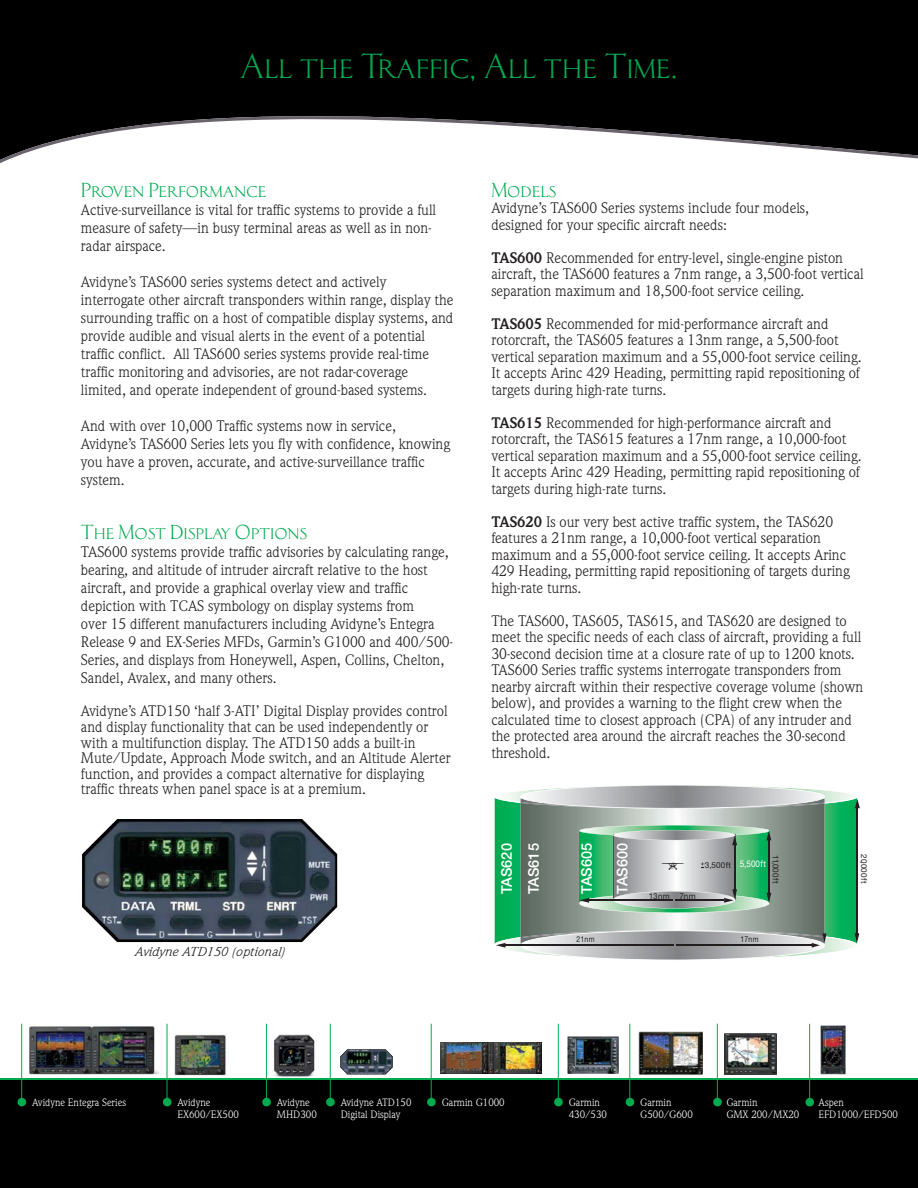
<style>
.page{position:relative;width:918px;height:1188px;background:#fff}
.page>*{position:absolute;margin:0;border:0;box-sizing:border-box;transform-origin:0 0}
.t1{font:36px "AT Classic Roman";color:#00ab50}
.t2{font:21px "AT Classic Roman";color:#00ab50}
.t3{font:16.35px "Transportation P01";color:#231f20}
.t4{font:15px/16.5px "Weidemann";color:#231f20}
.t5{font:500 14.55px "Helvetica Neue";color:#fff}
.t6{font:italic 12.75px "Weidemann";color:#231f20;scale:1.09 1}
.t7{font:10.5px/12px "Weidemann";color:#fff}
.t8{font:9.15px "Helvetica Neue";letter-spacing:.03em;color:#fff;scale:.89 1}
.t9{font:8.1px "Helvetica Neue";letter-spacing:.04em;color:#231f20}
.t10{font:8.1px "Helvetica Neue";letter-spacing:.04em;color:#231f20;scale:.84 1}
.s1{font-weight:700}
</style>
<div class="page">
<svg style="left:0;top:0;width:918px;height:164px"></svg>
<div style="left:0;top:1080px;width:918px;height:108px;background:#000"></div>
<hr style="left:0;top:1078px;width:918px;height:2px;background:#00ab50">
<svg style="left:495px;top:809px;width:362px;height:121px;background:#0aad59"></svg>
<img style="left:521px;top:809px;width:304px;height:121px">
<hr style="left:857px;top:807px;width:1px;height:128px;background:#231f20">
<svg style="left:494px;top:785px;width:366px;height:24px"></svg>
<svg style="left:579px;top:825px;width:192px;height:88px;background:#8ab79e"></svg>
<svg style="left:494px;top:930px;width:365px;height:30px"></svg>
<img style="left:82px;top:819px;width:255px;height:123px">
<img style="left:29px;top:1025px;width:131px;height:50px">
<img style="left:440px;top:1043px;width:102px;height:31px">
<img style="left:567px;top:1037px;width:51px;height:37px">
<img style="left:638px;top:1031px;width:64px;height:45px">
<img style="left:724px;top:1034px;width:52px;height:41px">
<img style="left:174px;top:1034px;width:53px;height:42px">
<img style="left:340px;top:1049px;width:53px;height:26px">
<img style="left:273px;top:1035px;width:42px;height:41px">
<hr style="left:21px;top:1024px;width:1px;height:78px;background:#00ab50">
<div style="left:18px;top:1098px;width:8px;height:8px;background:#00ab50;border-radius:50%"></div>
<hr style="left:167px;top:1024px;width:1px;height:78px;background:#00ab50">
<div style="left:163px;top:1098px;width:8px;height:8px;background:#00ab50;border-radius:50%"></div>
<hr style="left:266px;top:1024px;width:1px;height:78px;background:#00ab50">
<div style="left:262px;top:1098px;width:9px;height:8px;background:#00ab50;border-radius:50%"></div>
<hr style="left:330px;top:1024px;width:1px;height:78px;background:#00ab50">
<div style="left:326px;top:1098px;width:9px;height:8px;background:#00ab50;border-radius:50%"></div>
<hr style="left:431px;top:1024px;width:1px;height:78px;background:#00ab50">
<div style="left:427px;top:1098px;width:9px;height:8px;background:#00ab50;border-radius:50%"></div>
<hr style="left:558px;top:1024px;width:1px;height:78px;background:#00ab50">
<div style="left:554px;top:1098px;width:9px;height:8px;background:#00ab50;border-radius:50%"></div>
<hr style="left:629px;top:1024px;width:1px;height:78px;background:#00ab50">
<div style="left:626px;top:1098px;width:8px;height:8px;background:#00ab50;border-radius:50%"></div>
<hr style="left:717px;top:1024px;width:1px;height:78px;background:#00ab50">
<div style="left:713px;top:1098px;width:9px;height:8px;background:#00ab50;border-radius:50%"></div>
<img style="left:820px;top:1026px;width:26px;height:49px">
<hr style="left:809px;top:1024px;width:1px;height:78px;background:#00ab50">
<div style="left:805px;top:1098px;width:9px;height:8px;background:#00ab50;border-radius:50%"></div>
<h1 class="t1" style="left:240px;top:45px;width:439px">All the Traffic, All the Time.</h1>
<h2 class="t2" style="left:81px;top:177px;width:187px">Proven Performance</h2>
<p class="t4" style="left:81px;top:202px;width:357px;line-height:18px">Active-surveillance is vital for traffic systems to provide a full measure of safety—in busy terminal areas as well as in non&shy;radar airspace.</p>
<p class="t4" style="left:81px;top:274px;width:374px;line-height:18px">Avidyne’s TAS600 series systems detect and actively interrogate other aircraft transponders within range, display the surrounding traffic on a host of compatible display systems, and provide audible and visual alerts in the event of a potential traffic conflict. All TAS600 series systems provide real-time traffic monitoring and advisories, are not radar-coverage limited, and operate independent of ground-based systems.</p>
<p class="t4" style="left:81px;top:418px;width:371px;line-height:18px">And with over 10,000 Traffic systems now in service, Avidyne’s TAS600 Series lets you fly with confidence, knowing you have a proven, accurate, and active-surveillance traffic system.</p>
<h2 class="t2" style="left:81px;top:519px;width:228px">The Most Display Options</h2>
<p class="t4" style="left:81px;top:544px;width:374px;line-height:18px">TAS600 systems provide traffic advisories by calculating range, bearing, and altitude of intruder aircraft relative to the host aircraft, and provide a graphical overlay view and traffic depiction with TCAS symbology on display systems from<br>over 15 different manufacturers including Avidyne’s Entegra Release 9 and EX-Series MFDs, Garmin’s G1000 and 400/500- Series, and displays from Honeywell, Aspen, Collins, Chelton, Sandel, Avalex, and many others.</p>
<p class="t4" style="left:81px;top:705px;width:371px;line-height:15.6px">Avidyne’s ATD150 ‘half 3-ATI’ Digital Display provides control and display functionality that can be used independently or with a multifunction display. The ATD150 adds a built-in Mute/Update, Approach Mode switch, and an Altitude Alerter function, and provides a compact alternative for displaying traffic threats when panel space is at a premium.</p>
<p class="t6" style="left:134px;top:947px;width:139px">Avidyne ATD150 (optional)</p>
<h2 class="t2" style="left:491px;top:177px;width:66px">Models</h2>
<p class="t4" style="left:491px;top:201px;width:319px">Avidyne’s TAS600 Series systems include four models, designed for your specific aircraft needs:</p>
<p class="t4" style="left:491px;top:251px;width:374px"><span class="s1">TAS600</span> Recommended for entry-level, single-engine piston aircraft, the TAS600 features a 7nm range, a 3,500-foot vertical separation maximum and 18,500-foot service ceiling.</p>
<p class="t4" style="left:491px;top:317px;width:372px"><span class="s1">TAS605</span> Recommended for mid-performance aircraft and rotorcraft, the TAS605 features a 13nm range, a 5,500-foot vertical separation maximum and a 55,000-foot service ceiling.<br>It accepts Arinc 429 Heading, permitting rapid repositioning of targets during high-rate turns.</p>
<p class="t4" style="left:491px;top:416px;width:372px"><span class="s1">TAS615</span> Recommended for high-performance aircraft and rotorcraft, the TAS615 features a 17nm range, a 10,000-foot vertical separation maximum and a 55,000-foot service ceiling.<br>It accepts Arinc 429 Heading, permitting rapid repositioning of targets during high-rate turns.</p>
<p class="t4" style="left:491px;top:515px;width:360px"><span class="s1">TAS620</span> Is our very best active traffic system, the TAS620 features a 21nm range, a 10,000-foot vertical separation maximum and a 55,000-foot service ceiling. It accepts Arinc 429 Heading, permitting rapid repositioning of targets during high-rate turns.</p>
<p class="t4" style="left:491px;top:614px;width:373px">The TAS600, TAS605, TAS615, and TAS620 are designed to meet the specific needs of each class of aircraft, providing a full 30-second decision time at a closure rate of up to 1200 knots.<br>TAS600 Series traffic systems interrogate transponders from nearby aircraft within their respective coverage volume (shown below), and provides a warning to the flight crew when the calculated time to closest approach (CPA) of any intruder and the protected area around the aircraft reaches the 30-second threshold.</p>
<p class="t5" style="left:501px;top:894px;width:52px;rotate:-90deg">TAS620</p>
<p class="t5" style="left:529px;top:894px;width:52px;rotate:-90deg">TAS615</p>
<p class="t5" style="left:581px;top:894px;width:52px;rotate:-90deg">TAS605</p>
<p class="t5" style="left:617px;top:894px;width:52px;rotate:-90deg">TAS600</p>
<p class="t3" style="left:662px;top:855px;width:24px">)</p>
<p class="t9" style="left:649px;top:891px;width:23px">13nm</p>
<p class="t9" style="left:679px;top:891px;width:18px">7nm</p>
<p class="t9" style="left:705px;top:860px;width:28px">3,500ft</p>
<p class="t8" style="left:740px;top:859px;width:31px">5,500ft</p>
<p class="t9" style="left:781px;top:855px;width:30px;rotate:90deg">11,000ft</p>
<p class="t10" style="left:576px;top:935px;width:23px">21nm</p>
<p class="t10" style="left:740px;top:934px;width:23px">17nm</p>
<p class="t9" style="left:869px;top:854px;width:31px;rotate:90deg">20,000ft</p>
<p class="t7" style="left:32px;top:1097px;width:95px">Avidyne Entegra Series</p>
<p class="t7" style="left:178px;top:1097px;width:63px">Avidyne<br>EX600/EX500</p>
<p class="t7" style="left:277px;top:1097px;width:41px">Avidyne<br>MHD300</p>
<p class="t7" style="left:341px;top:1097px;width:72px">Avidyne ATD150<br>Digital Display</p>
<p class="t7" style="left:442px;top:1097px;width:65px">Garmin G1000</p>
<p class="t7" style="left:569px;top:1097px;width:40px">Garmin<br>430/530</p>
<p class="t7" style="left:640px;top:1097px;width:54px">Garmin<br>G500/G600</p>
<p class="t7" style="left:726px;top:1097px;width:74px">Garmin<br>GMX 200/MX20</p>
<p class="t7" style="left:819px;top:1097px;width:81px">Aspen<br>EFD1000/EFD500</p>
</div>
